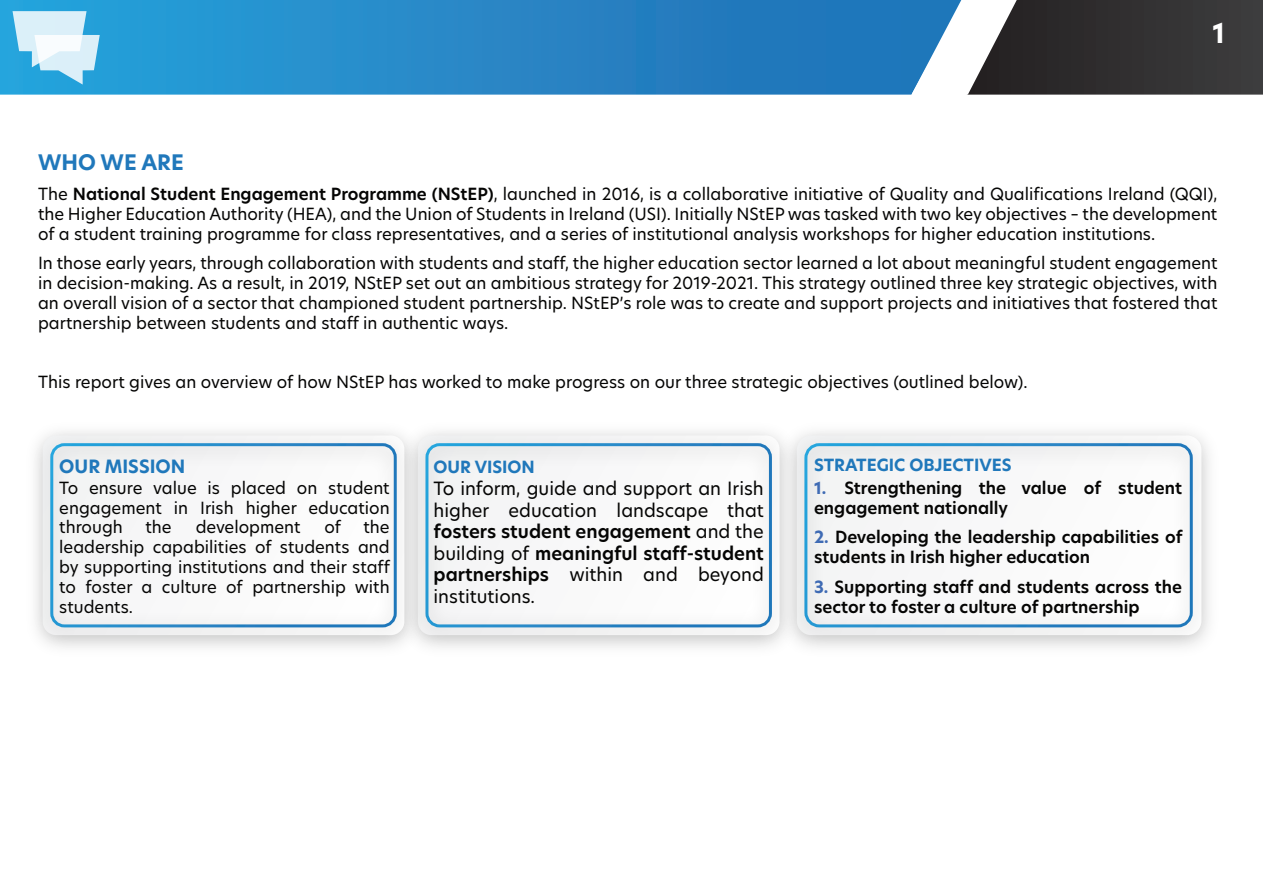
<style>
.page{position:relative;width:1263px;height:893px;background:#fff}
.page>*{position:absolute;margin:0;border:0;box-sizing:border-box;transform-origin:0 0}
.t1{font:700 27px "Hero New";color:#fff}
.t2{font:700 21px "Hero New";color:#2078bb}
.t3{font:18px/21.6px "Hero New";color:#050504;text-align:justify}
.t4{font:700 18px "Hero New";color:#2078bb}
.t5{font:16.5px/19.8px "Hero New";color:#050504;text-align:justify}
.t6{font:600 16.5px/19.8px "Hero New";color:#050504}
.t7{font:700 16.5px "Hero New";color:#2078bb}
.s1{font-weight:600}
.s2{font-weight:700;color:#3f6bb4}
</style>
<div class="page">
<svg style="left:0;top:0;width:911px;height:95px"></svg>
<svg style="left:911px;top:0;width:352px;height:95px"></svg>
<img style="left:805px;top:431px;width:404px;height:217px">
<div style="left:804px;top:443px;width:389px;height:184px;border:3px solid #fff;border-radius:13px"></div>
<img style="left:798px;top:435px;width:7px;height:209px">
<img style="left:430px;top:431px;width:368px;height:217px">
<div style="left:425px;top:443px;width:347px;height:184px;border:3px solid #fff;border-radius:13px"></div>
<img style="left:422px;top:433px;width:8px;height:212px">
<img style="left:35px;top:431px;width:387px;height:217px">
<div style="left:50px;top:443px;width:347px;height:184px;border:3px solid #fff;border-radius:13px"></div>
<svg style="left:13px;top:11px;width:87px;height:74px"></svg>
<h1 class="t1" style="left:1212px;top:15px;width:14px">1</h1>
<p class="t2" style="left:38px;top:148px;width:147px">WHO WE ARE</p>
<p class="t5" style="left:38px;top:184px;width:1181px">The <span class="s1">National Student Engagement Programme (NStEP)</span>, launched in 2016, is a collaborative initiative of Quality and Qualifications Ireland (QQI), the Higher Education Authority (HEA), and the Union of Students in Ireland (USI). Initially NStEP was tasked with two key objectives – the development of a student training programme for class representatives, and a series of institutional analysis workshops for higher education institutions.</p>
<p class="t5" style="left:38px;top:253px;width:1181px">In those early years, through collaboration with students and staff, the higher education sector learned a lot about meaningful student engagement in decision-making. As a result, in 2019, NStEP set out an ambitious strategy for 2019-2021. This strategy outlined three key strategic objectives, with an overall vision of a sector that championed student partnership. NStEP’s role was to create and support projects and initiatives that fostered that partnership between students and staff in authentic ways.</p>
<p class="t5" style="left:38px;top:372px;width:991px">This report gives an overview of how NStEP has worked to make progress on our three strategic objectives (outlined below).</p>
<p class="t4" style="left:59px;top:454px;width:128px">OUR MISSION</p>
<p class="t7" style="left:433px;top:456px;width:103px">OUR VISION</p>
<p class="t7" style="left:814px;top:454px;width:199px">STRATEGIC OBJECTIVES</p>
<p class="t5" style="left:59px;top:478px;width:332px">To ensure value is placed on student engagement in Irish higher education through</p>
<p class="t5" style="left:146px;top:517px;width:28px">the</p>
<p class="t5" style="left:196px;top:517px;width:106px">development</p>
<p class="t5" style="left:325px;top:517px;width:18px">of</p>
<p class="t5" style="left:59px;top:517px;width:332px;text-indent:304px">the leadership capabilities of students and by supporting institutions and their staff to foster a culture of partnership with students.</p>
<p class="t3" style="left:434px;top:477px;width:332px">To inform, guide and support an Irish higher education landscape that <span class="s1">fosters student engagement</span> and the building of <span class="s1">meaningful staff-student partnerships</span> within and beyond institutions.</p>
<p class="t6" style="left:814px;top:478px;width:370px"><span class="s2">1.</span> Strengthening the value of student engagement nationally</p>
<p class="t6" style="left:814px;top:527px;width:370px"><span class="s2">2.</span> Developing the leadership capabilities of students in Irish higher education</p>
<p class="t6" style="left:814px;top:577px;width:370px"><span class="s2">3.</span> Supporting staff and students across the sector to foster a culture of partnership</p>
</div>
